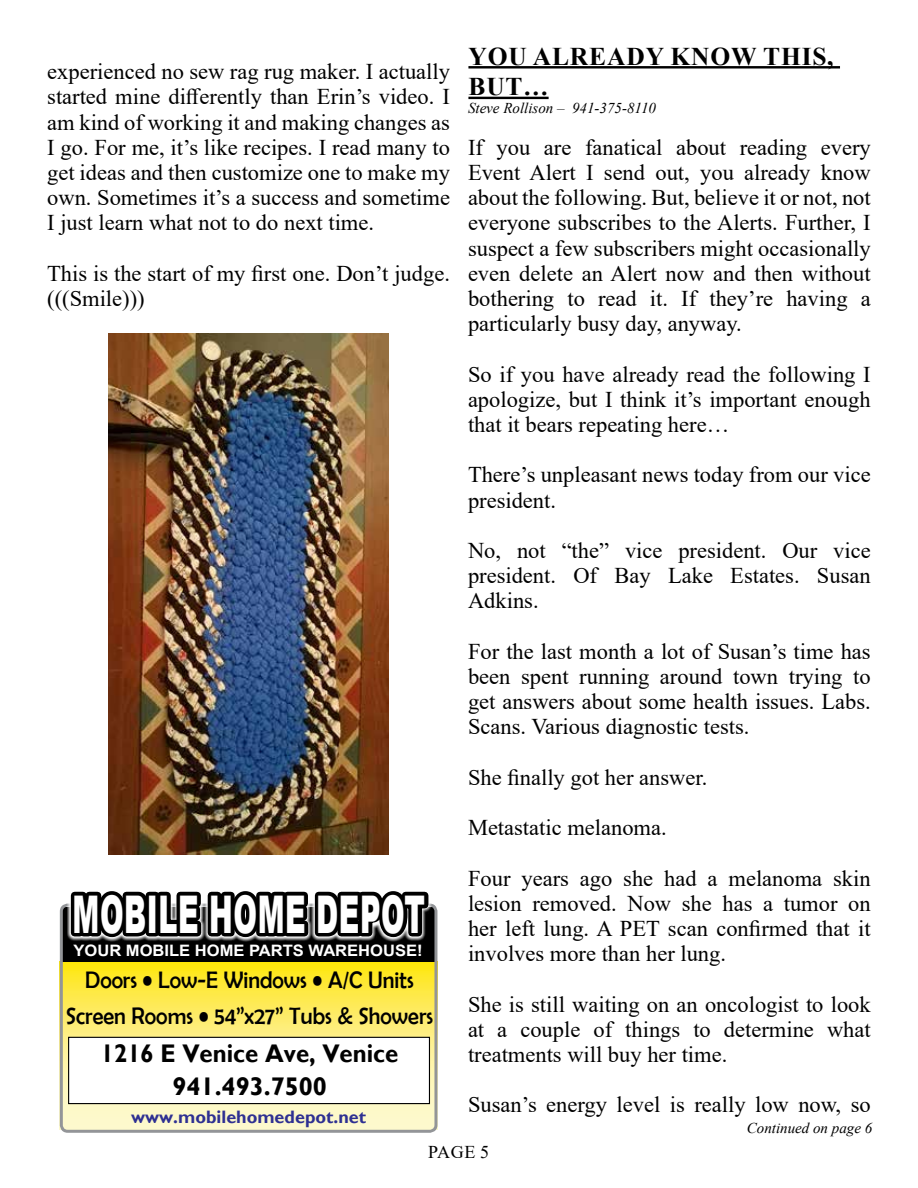
<style>
.page{position:relative;width:918px;height:1188px;background:#fff}
.page>*{position:absolute;margin:0;border:0;box-sizing:border-box;transform-origin:0 0}
.t1{font:900 52.05px "Arial";letter-spacing:.02em;color:#fff;scale:.55 1}
.t2{font:700 25.5px/33px "Gill Sans";color:#010101;text-align:center;scale:.94 1}
.t3{font:700 25.5px/30.6px "Times New Roman";letter-spacing:.035em;color:#000}
.t4{font:24px/36px "Berlin Sans FB";color:#000;text-align:center;scale:.93 1}
.t5{font:22.5px/25.2px "Times New Roman";color:#000;text-align:justify}
.t6{font:700 18px "Gill Sans";color:#2e3092}
.t7{font:18px "Times New Roman";color:#000}
.t8{font:700 15.75px "Arial";color:#fff;scale:1.05 1}
.t9{font:italic 15px "Times New Roman";color:#000}
</style>
<div class="page">
<svg style="left:60px;top:904px;width:377px;height:229px"></svg>
<svg style="left:67px;top:891px;width:365px;height:81px;background:#353217"></svg>
<img style="left:108px;top:333px;width:281px;height:522px">
<hr style="left:468px;top:66px;width:372px;height:3px;background:#000">
<hr style="left:468px;top:97px;width:81px;height:2px;background:#000">
<p class="t5" style="left:47px;top:58px;width:404px">experienced no sew rag rug maker. I actually started mine differently than Erin’s video. I am kind of working it and making changes as I go. For me, it’s like recipes. I read many to get ideas and then customize one to make my own. Sometimes it’s a success and sometime I just learn what not to do next time.</p>
<p class="t5" style="left:47px;top:260px;width:404px">This is the start of my first one. Don’t judge. (((Smile)))</p>
<h1 class="t1" style="left:73px;top:876px;width:643px">MOBILE HOME DEPOT</h1>
<p class="t8" style="left:73px;top:939px;width:334px">YOUR MOBILE HOME PARTS WAREHOUSE!</p>
<p class="t4" style="left:66px;top:962px;width:396px">Doors • Low-E Windows • A/C Units<br>Screen Rooms • 54”x27” Tubs &amp; Showers</p>
<p class="t2" style="left:101px;top:1038px;width:318px">1216 E Venice Ave, Venice<br>941.493.7500</p>
<p class="t6" style="left:131px;top:1106px;width:237px">www.mobilehomedepot.net</p>
<p class="t3" style="left:468px;top:40px;width:367px">YOU ALREADY KNOW THIS,<br>BUT…</p>
<p class="t9" style="left:468px;top:98px;width:190px">Steve Rollison – 941-375-8110</p>
<p class="t5" style="left:468px;top:134px;width:404px">If you are fanatical about reading every Event Alert I send out, you already know about the following. But, believe it or not, not everyone subscribes to the Alerts. Further, I suspect a few subscribers might occasionally even delete an Alert now and then without bothering to read it. If they’re having a particularly busy day, anyway.</p>
<p class="t5" style="left:468px;top:361px;width:404px">So if you have already read the following I apologize, but I think it’s important enough that it bears repeating here…</p>
<p class="t5" style="left:468px;top:462px;width:404px">There’s unpleasant news today from our vice president.</p>
<p class="t5" style="left:468px;top:537px;width:404px">No, not “the” vice president. Our vice president. Of Bay Lake Estates. Susan Adkins.</p>
<p class="t5" style="left:468px;top:638px;width:404px">For the last month a lot of Susan’s time has been spent running around town trying to get answers about some health issues. Labs.<br>Scans. Various diagnostic tests.</p>
<p class="t5" style="left:468px;top:764px;width:241px">She finally got her answer.</p>
<p class="t5" style="left:468px;top:814px;width:200px">Metastatic melanoma.</p>
<p class="t5" style="left:468px;top:865px;width:404px">Four years ago she had a melanoma skin lesion removed. Now she has a tumor on her left lung. A PET scan confirmed that it involves more than her lung.</p>
<p class="t5" style="left:468px;top:991px;width:404px">She is still waiting on an oncologist to look at a couple of things to determine what treatments will buy her time.</p>
<p class="t5" style="left:468px;top:1092px;width:404px">Susan’s energy level is really low now, so</p>
<p class="t9" style="left:747px;top:1117px;width:127px">Continued on page 6</p>
<p class="t7" style="left:428px;top:1139px;width:63px">PAGE 5</p>
</div>
